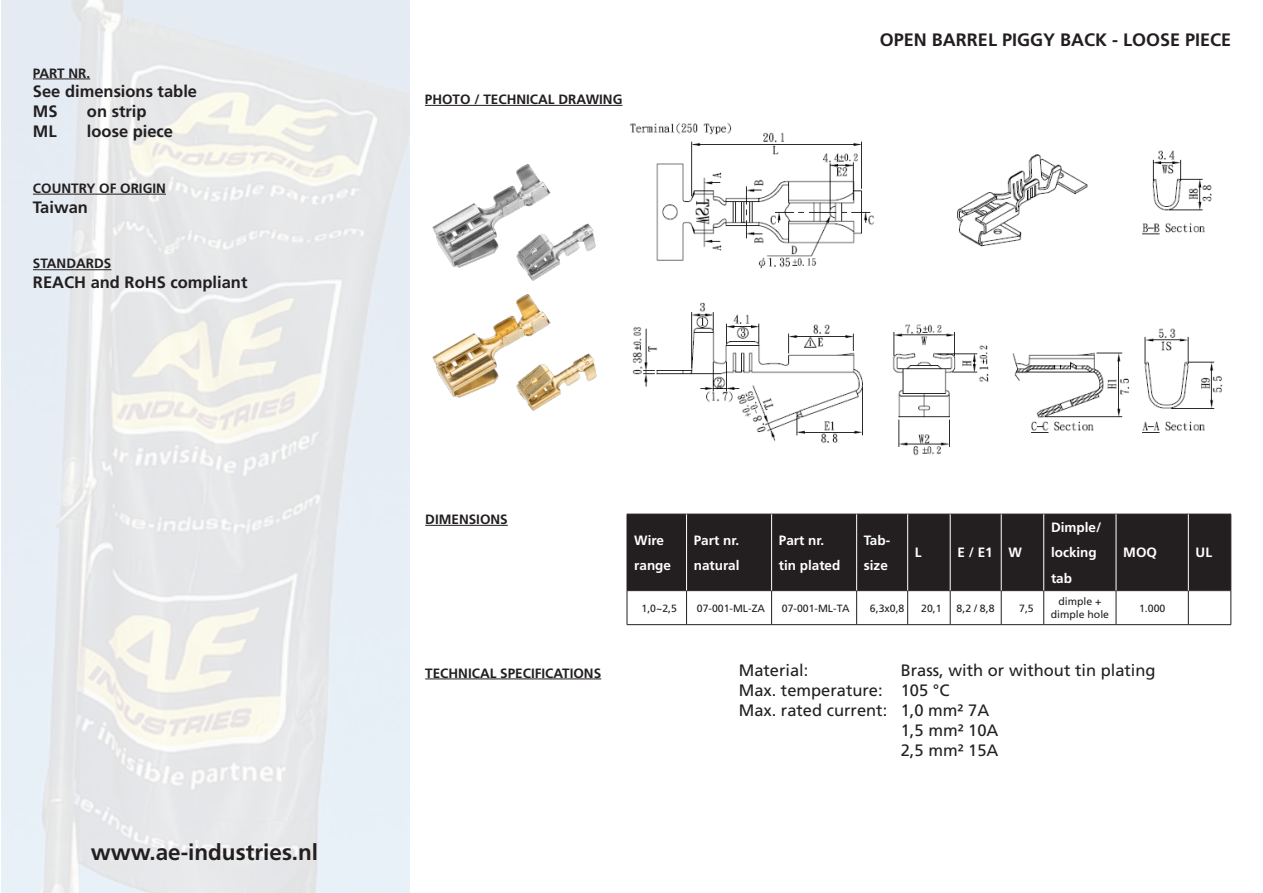
<style>
.page{position:relative;width:1263px;height:893px;background:#fff}
.page>*{position:absolute;margin:0;border:0;box-sizing:border-box;transform-origin:0 0}
.t1{font:700 22.5px "Frutiger LT Std";color:#231f20}
.t2{font:700 18px "Frutiger LT Std";color:#231f20}
.t3{font:16.5px "Frutiger LT Std";color:#231f20}
.t4{font:700 16.5px "Frutiger LT Std";color:#231f20}
.t5{font:700 13.5px "Frutiger LT Std";color:#231f20}
.t6{font:700 13.5px/25.3px "Frutiger LT Std";color:#fff}
.t7{font:10.5px "Frutiger LT Std";color:#231f20}
</style>
<div class="page">
<img style="left:1px;top:1px;width:409px;height:892px">
<hr style="left:425px;top:105px;width:197px;height:1px;background:#231f20">
<hr style="left:425px;top:525px;width:83px;height:1px;background:#231f20">
<hr style="left:33px;top:79px;width:57px;height:1px;background:#231f20">
<hr style="left:33px;top:194px;width:133px;height:1px;background:#231f20">
<hr style="left:33px;top:269px;width:78px;height:1px;background:#231f20">
<div style="left:628px;top:515px;width:602px;height:75px;background:#231f20"></div>
<svg style="left:628px;top:591px;width:560px;height:33px"></svg>
<hr style="left:771px;top:591px;width:1px;height:33px;background:#231f20">
<hr style="left:856px;top:591px;width:1px;height:33px;background:#231f20">
<hr style="left:907px;top:591px;width:1px;height:33px;background:#231f20">
<hr style="left:950px;top:591px;width:1px;height:33px;background:#231f20">
<hr style="left:1001px;top:591px;width:1px;height:33px;background:#231f20">
<hr style="left:1043px;top:591px;width:1px;height:33px;background:#231f20">
<hr style="left:1116px;top:591px;width:1px;height:33px;background:#231f20">
<hr style="left:1188px;top:591px;width:1px;height:33px;background:#231f20">
<hr style="left:1230px;top:591px;width:1px;height:33px;background:#231f20">
<hr style="left:627px;top:591px;width:1px;height:33px;background:#231f20">
<hr style="left:686px;top:591px;width:1px;height:33px;background:#231f20">
<hr style="left:686px;top:590px;width:86px;height:1px;background:#231f20">
<hr style="left:772px;top:590px;width:85px;height:1px;background:#231f20">
<hr style="left:857px;top:590px;width:51px;height:1px;background:#231f20">
<hr style="left:908px;top:590px;width:42px;height:1px;background:#231f20">
<hr style="left:950px;top:590px;width:51px;height:1px;background:#231f20">
<hr style="left:1001px;top:590px;width:43px;height:1px;background:#231f20">
<hr style="left:1044px;top:590px;width:72px;height:1px;background:#231f20">
<hr style="left:1116px;top:590px;width:72px;height:1px;background:#231f20">
<hr style="left:1188px;top:590px;width:43px;height:1px;background:#231f20">
<hr style="left:686px;top:624px;width:86px;height:1px;background:#231f20">
<hr style="left:772px;top:624px;width:85px;height:1px;background:#231f20">
<hr style="left:857px;top:624px;width:51px;height:1px;background:#231f20">
<hr style="left:908px;top:624px;width:42px;height:1px;background:#231f20">
<hr style="left:950px;top:624px;width:51px;height:1px;background:#231f20">
<hr style="left:1001px;top:624px;width:43px;height:1px;background:#231f20">
<hr style="left:1044px;top:624px;width:72px;height:1px;background:#231f20">
<hr style="left:1116px;top:624px;width:72px;height:1px;background:#231f20">
<hr style="left:1188px;top:624px;width:43px;height:1px;background:#231f20">
<hr style="left:627px;top:590px;width:59px;height:1px;background:#231f20">
<hr style="left:627px;top:624px;width:59px;height:1px;background:#231f20">
<hr style="left:627px;top:514px;width:59px;height:1px;background:#231f20">
<hr style="left:627px;top:514px;width:1px;height:76px;background:#231f20">
<hr style="left:686px;top:514px;width:86px;height:1px;background:#231f20">
<hr style="left:772px;top:514px;width:85px;height:1px;background:#231f20">
<hr style="left:857px;top:514px;width:51px;height:1px;background:#231f20">
<hr style="left:908px;top:514px;width:42px;height:1px;background:#231f20">
<hr style="left:950px;top:514px;width:51px;height:1px;background:#231f20">
<hr style="left:1001px;top:514px;width:43px;height:1px;background:#231f20">
<hr style="left:1044px;top:514px;width:72px;height:1px;background:#231f20">
<hr style="left:1116px;top:514px;width:72px;height:1px;background:#231f20">
<hr style="left:1188px;top:514px;width:43px;height:1px;background:#231f20">
<hr style="left:1230px;top:514px;width:1px;height:76px;background:#231f20">
<hr style="left:686px;top:514px;width:1px;height:76px;background:#fff">
<hr style="left:771px;top:514px;width:1px;height:76px;background:#fff">
<hr style="left:856px;top:514px;width:1px;height:76px;background:#fff">
<hr style="left:907px;top:514px;width:1px;height:76px;background:#fff">
<hr style="left:950px;top:514px;width:1px;height:76px;background:#fff">
<hr style="left:1001px;top:514px;width:1px;height:76px;background:#fff">
<hr style="left:1043px;top:514px;width:1px;height:76px;background:#fff">
<hr style="left:1116px;top:514px;width:1px;height:76px;background:#fff">
<hr style="left:1188px;top:514px;width:1px;height:76px;background:#fff">
<hr style="left:425px;top:679px;width:176px;height:1px;background:#231f20">
<img style="left:630px;top:123px;width:593px;height:333px">
<img style="left:432px;top:164px;width:119px;height:234px">
<img style="left:513px;top:209px;width:83px;height:87px">
<img style="left:513px;top:339px;width:84px;height:72px">
<p class="t5" style="left:33px;top:65px;width:59px">PART NR.</p>
<p class="t4" style="left:33px;top:82px;width:166px">See dimensions table</p>
<p class="t4" style="left:33px;top:102px;width:26px">MS</p>
<p class="t4" style="left:87px;top:102px;width:61px">on strip</p>
<p class="t4" style="left:33px;top:122px;width:25px">ML</p>
<p class="t4" style="left:87px;top:122px;width:88px">loose piece</p>
<p class="t5" style="left:33px;top:180px;width:135px">COUNTRY OF ORIGIN</p>
<p class="t4" style="left:33px;top:197px;width:57px">Taiwan</p>
<p class="t5" style="left:33px;top:256px;width:80px">STANDARDS</p>
<p class="t4" style="left:33px;top:273px;width:216px">REACH and RoHS compliant</p>
<p class="t1" style="left:91px;top:839px;width:229px">www.ae-industries.nl</p>
<p class="t5" style="left:425px;top:91px;width:199px">PHOTO / TECHNICAL DRAWING</p>
<p class="t2" style="left:880px;top:29px;width:353px">OPEN BARREL PIGGY BACK - LOOSE PIECE</p>
<p class="t5" style="left:425px;top:511px;width:84px">DIMENSIONS</p>
<p class="t6" style="left:634px;top:527px;width:38px">Wire range</p>
<p class="t6" style="left:694px;top:527px;width:47px">Part nr. natural</p>
<p class="t6" style="left:779px;top:527px;width:47px">Part nr.</p>
<p class="t6" style="left:779px;top:553px;width:63px">tin plated</p>
<p class="t6" style="left:864px;top:527px;width:28px">Tab&shy;size</p>
<p class="t6" style="left:915px;top:540px;width:8px">L</p>
<p class="t6" style="left:957px;top:540px;width:37px">E / E1</p>
<p class="t6" style="left:1008px;top:540px;width:15px">W</p>
<p class="t7" style="left:641px;top:602px;width:37px">1,0~2,5</p>
<p class="t7" style="left:697px;top:602px;width:70px">07-001-ML-ZA</p>
<p class="t7" style="left:782px;top:602px;width:69px">07-001-ML-TA</p>
<p class="t7" style="left:870px;top:602px;width:36px">6,3x0,8</p>
<p class="t7" style="left:921px;top:602px;width:22px">20,1</p>
<p class="t7" style="left:956px;top:602px;width:39px">8,2 / 8,8</p>
<p class="t7" style="left:1019px;top:602px;width:16px">7,5</p>
<p class="t6" style="left:1051px;top:515px;width:52px">Dimple/ locking tab</p>
<p class="t7" style="left:1058px;top:595px;width:45px">dimple +</p>
<p class="t7" style="left:1051px;top:608px;width:60px">dimple hole</p>
<p class="t6" style="left:1123px;top:540px;width:35px">MOQ</p>
<p class="t6" style="left:1195px;top:540px;width:18px">UL</p>
<p class="t7" style="left:1139px;top:602px;width:28px">1.000</p>
<p class="t5" style="left:425px;top:665px;width:177px">TECHNICAL SPECIFICATIONS</p>
<p class="t3" style="left:739px;top:661px;width:71px">Material:</p>
<p class="t3" style="left:901px;top:661px;width:256px">Brass, with or without tin plating</p>
<p class="t3" style="left:739px;top:681px;width:212px">Max. temperature: 105 °C</p>
<p class="t3" style="left:739px;top:701px;width:252px">Max. rated current: 1,0 mm² 7A</p>
<p class="t3" style="left:901px;top:720px;width:99px">1,5 mm² 10A</p>
<p class="t3" style="left:901px;top:740px;width:99px">2,5 mm² 15A</p>
</div>
